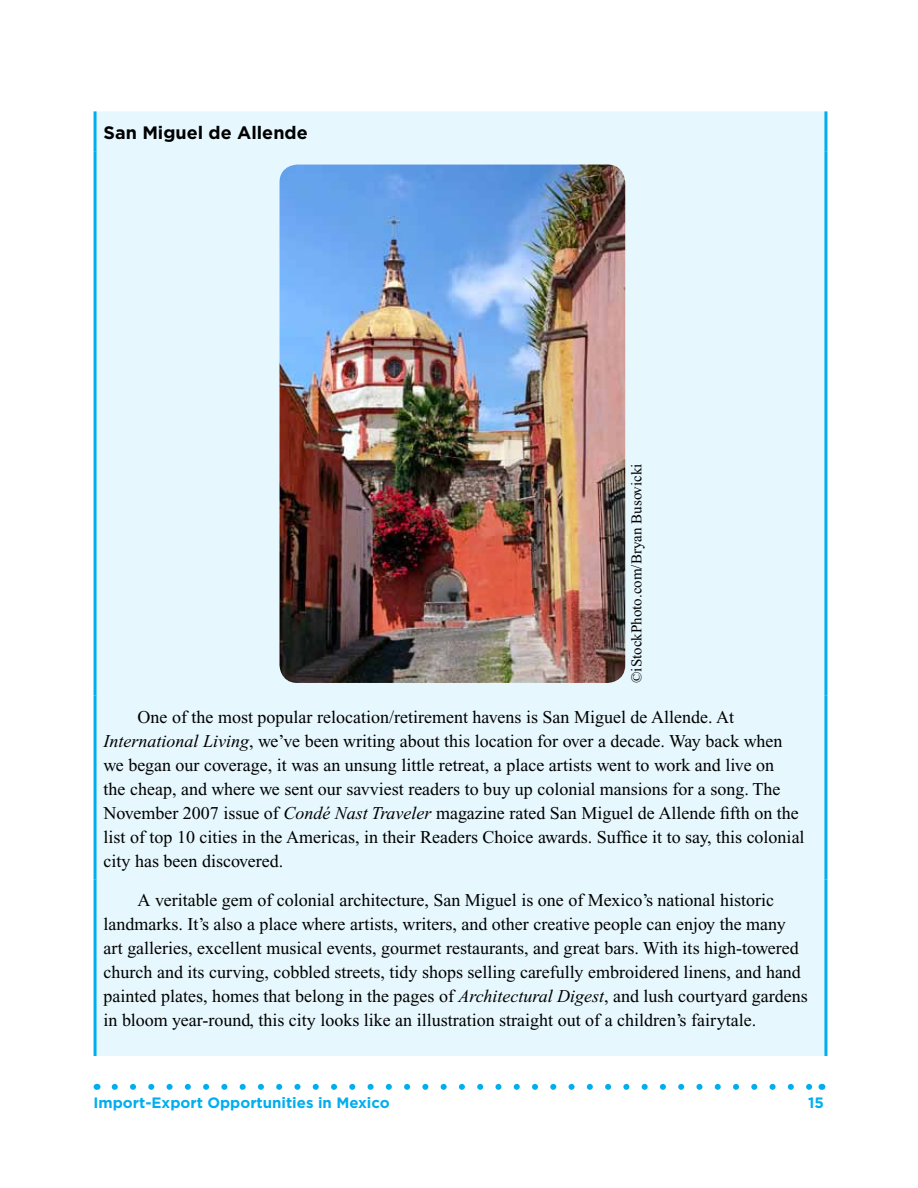
<style>
.page{position:relative;width:918px;height:1188px;background:#fff}
.page>*{position:absolute;margin:0;border:0;box-sizing:border-box;transform-origin:0 0}
.t1{font:18px/24px "Times New Roman";color:#000}
.B_subhead{font:700 18px "Gotham";color:#000}
.t2{font:700 15px "Gotham";color:#00aeef}
.t3{font:15px "Times New Roman";color:#000}
.s1{font-style:italic}
</style>
<div class="page">
<svg style="left:115px;top:1084px;width:697px;height:6px"></svg>
<div style="left:97px;top:111px;width:727px;height:945px;background:#e6f7fd"></div>
<hr style="left:94px;top:111px;width:3px;height:41px;background:#00aeef">
<hr style="left:824px;top:111px;width:3px;height:41px;background:#00aeef">
<hr style="left:94px;top:152px;width:3px;height:544px;background:#00aeef">
<hr style="left:824px;top:152px;width:3px;height:544px;background:#00aeef">
<hr style="left:94px;top:696px;width:3px;height:183px;background:#00aeef">
<hr style="left:824px;top:696px;width:3px;height:183px;background:#00aeef">
<hr style="left:94px;top:879px;width:3px;height:177px;background:#00aeef">
<hr style="left:824px;top:879px;width:3px;height:177px;background:#00aeef">
<img style="left:280px;top:165px;width:345px;height:518px">
<p class="B_subhead" style="left:104px;top:122px;width:206px">San Miguel de Allende</p>
<p class="t3" style="left:628px;top:683px;width:221px;rotate:-90deg">©iStockPhoto.com/Bryan Busovicki</p>
<p class="t1" style="left:104px;top:705px;width:703px;text-indent:34px">One of the most popular relocation/retirement havens is San Miguel de Allende. At <span class="s1">International Living</span>, we’ve been writing about this location for over a decade. Way back when we began our coverage, it was an unsung little retreat, a place artists went to work and live on<br>the cheap, and where we sent our savviest readers to buy up colonial mansions for a song. The November 2007 issue of <span class="s1">Condé Nast Traveler</span> magazine rated San Miguel de Allende fifth on the list of top 10 cities in the Americas, in their Readers Choice awards. Suffice it to say, this colonial city has been discovered.</p>
<p class="t1" style="left:104px;top:888px;width:706px;text-indent:34px">A veritable gem of colonial architecture, San Miguel is one of Mexico’s national historic landmarks. It’s also a place where artists, writers, and other creative people can enjoy the many art galleries, excellent musical events, gourmet restaurants, and great bars. With its high-towered church and its curving, cobbled streets, tidy shops selling carefully embroidered linens, and hand painted plates, homes that belong in the pages of <span class="s1">Architectural Digest</span>, and lush courtyard gardens in bloom year-round, this city looks like an illustration straight out of a children’s fairytale.</p>
<p class="t2" style="left:94px;top:1094px;width:298px">Import-Export Opportunities in Mexico</p>
<p class="t2" style="left:808px;top:1094px;width:17px">15</p>
</div>
